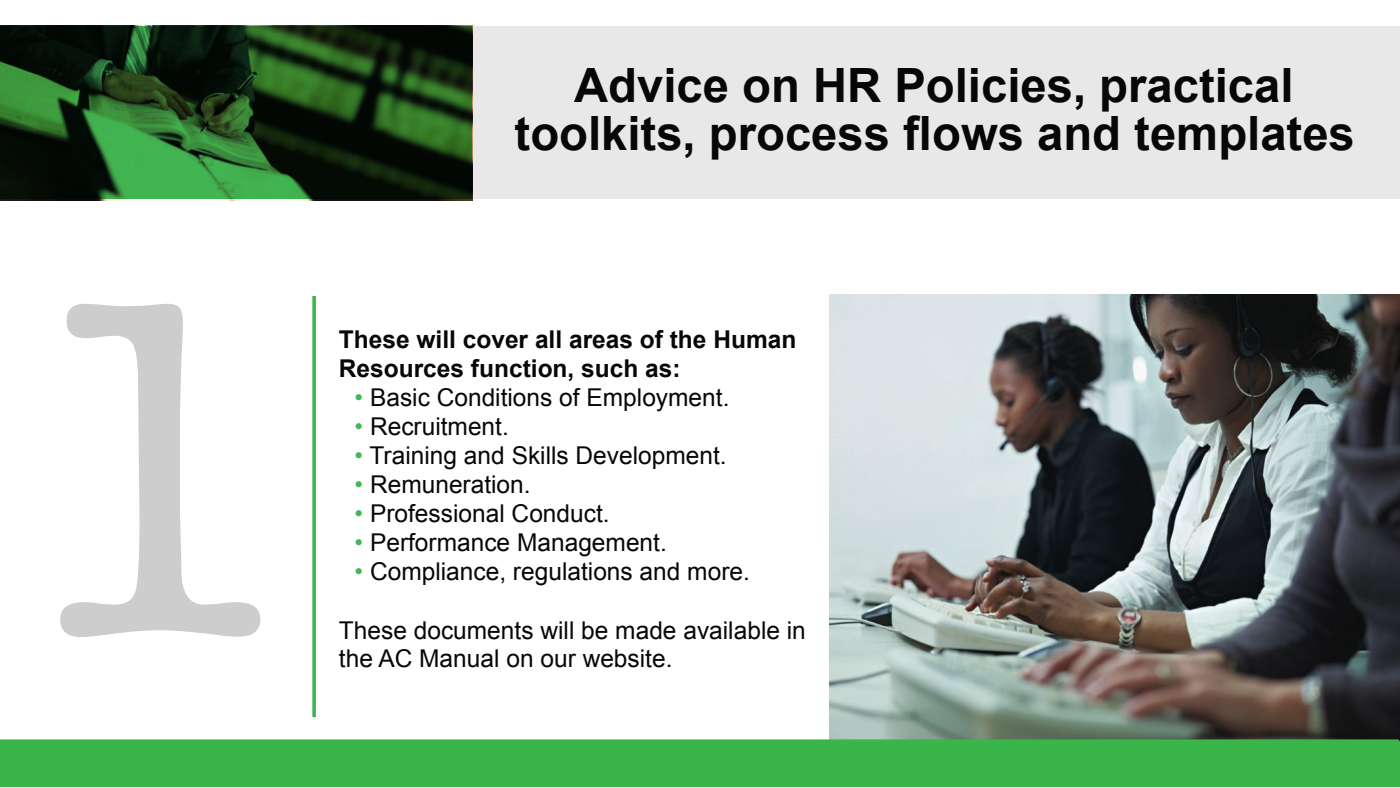
<style>
.page{position:relative;width:1400px;height:788px;background:#fff}
.page>*{position:absolute;margin:0;border:0;box-sizing:border-box;transform-origin:0 0}
.t1{font:492.97px "American Typewriter";color:#cdcdcd}
.t2{font:700 47.25px/48.1px "Arial";color:#060707;text-align:center}
.t3{font:24.5px/27.9px "Arial";color:#060707}
.t4{font:700 24.5px/28.9px "Arial";color:#060707}
.s1{color:#43b757}
</style>
<div class="page">
<img style="left:830px;top:295px;width:570px;height:444px">
<svg style="left:312px;top:296px;width:4px;height:421px;background:#51be60"></svg>
<div style="left:0;top:739px;width:1400px;height:48px;background:#39b54a"></div>
<div style="left:472px;top:26px;width:928px;height:173px;background:#e7e8e7"></div>
<img style="left:0;top:25px;width:473px;height:176px">
<h1 class="t1" style="left:0;top:94px;width:316px">1</h1>
<h2 class="t2" style="left:515px;top:63px;width:842px">Advice on HR Policies, practical toolkits, process flows and templates</h2>
<p class="t4" style="left:339px;top:326px;width:459px">These will cover all areas of the Human<br>Resources function, such as:</p>
<p class="t3" style="left:355px;top:384px;width:376px"><span class="s1">•</span> Basic Conditions of Employment.</p>
<p class="t3" style="left:355px;top:412px;width:156px"><span class="s1">•</span> Recruitment.</p>
<p class="t3" style="left:355px;top:441px;width:374px"><span class="s1">•</span> Training and Skills Development.</p>
<p class="t3" style="left:355px;top:470px;width:178px"><span class="s1">•</span> Remuneration.</p>
<p class="t3" style="left:355px;top:499px;width:257px"><span class="s1">•</span> Professional Conduct.</p>
<p class="t3" style="left:355px;top:528px;width:314px"><span class="s1">•</span> Performance Management.</p>
<p class="t3" style="left:355px;top:557px;width:397px"><span class="s1">•</span> Compliance, regulations and more.</p>
<p class="t3" style="left:339px;top:616px;width:469px">These documents will be made available in the AC Manual on our website.</p>
</div>
